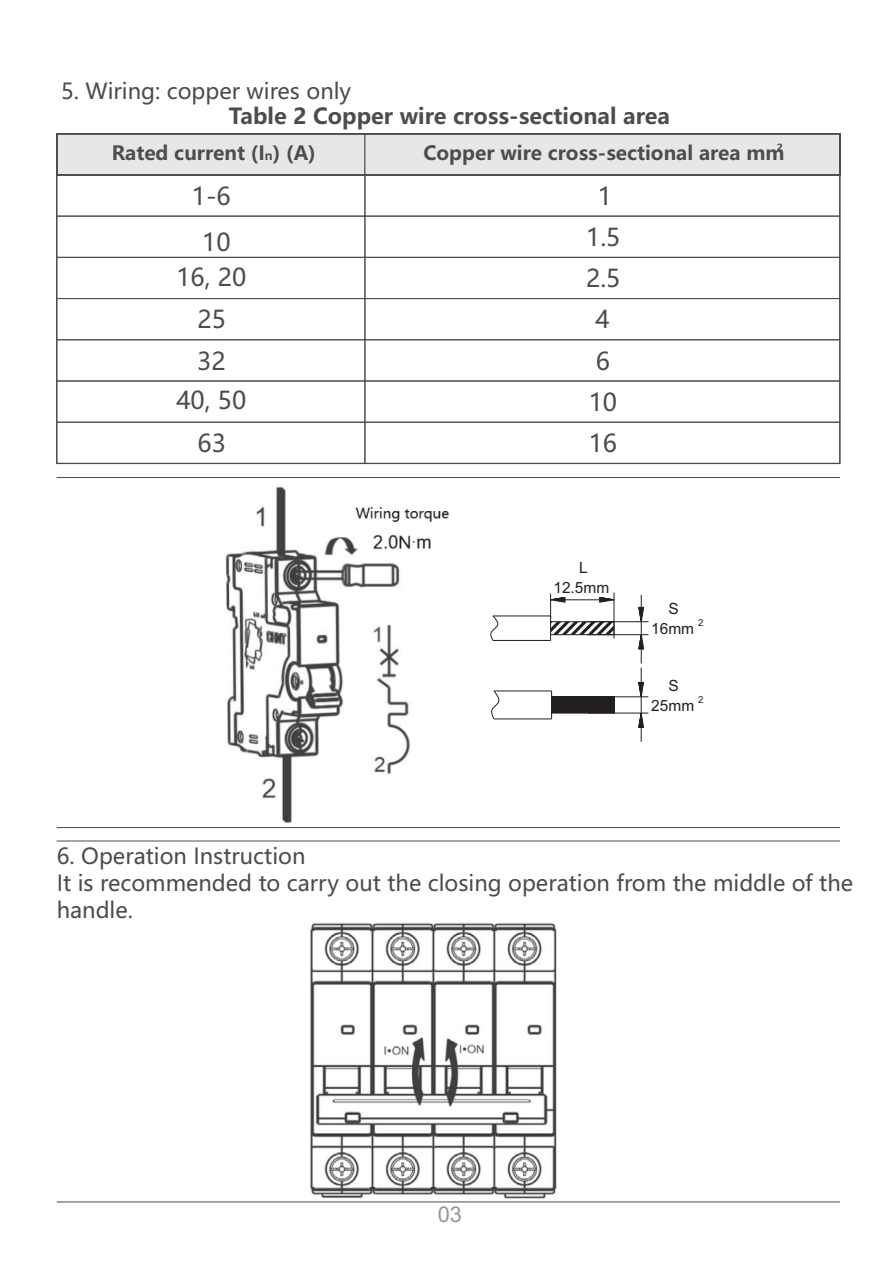
<style>
.page{position:relative;width:893px;height:1263px;background:#fff}
.page>*{position:absolute;margin:0;border:0;box-sizing:border-box;transform-origin:0 0}
.t1{font:24.3px "Microsoft Ya Hei";color:#4b4c4d}
.t2{font:21.75px/27px "Microsoft Ya Hei";color:#4b4c4d}
.t3{font:700 21.75px "Microsoft Ya Hei";color:#4b4c4d}
.t4{font:21.75px "Arial";color:#939598}
.t5{font:700 19.35px "Microsoft Ya Hei";color:#4b4c4d}
.t6{font:15.45px/19.8px "Arial";color:#231f20;text-align:center}
.t7{font:700 9.75px "Microsoft Ya Hei";color:#4b4c4d}
.t8{font:9.6px "Arial";color:#231f20}
.s1{font-size:12.15px}
</style>
<div class="page">
<img style="left:194px;top:487px;width:284px;height:342px">
<div style="left:430px;top:605px;width:30px;height:26px;background:#fff"></div>
<hr style="left:493px;top:640px;width:58px;height:1px;background:#231f20">
<hr style="left:493px;top:616px;width:58px;height:1px;background:#231f20">
<svg style="left:490px;top:615px;width:9px;height:26px"></svg>
<hr style="left:587px;top:621px;width:61px;height:1px;background:#231f20">
<hr style="left:587px;top:634px;width:61px;height:1px;background:#231f20">
<svg style="left:550px;top:593px;width:65px;height:47px"></svg>
<hr style="left:552px;top:696px;width:63px;height:1px;background:#231f20">
<hr style="left:552px;top:713px;width:63px;height:1px;background:#231f20">
<hr style="left:494px;top:719px;width:58px;height:1px;background:#231f20">
<svg style="left:551px;top:692px;width:1px;height:27px"></svg>
<hr style="left:494px;top:691px;width:58px;height:1px;background:#231f20">
<svg style="left:491px;top:690px;width:9px;height:29px"></svg>
<div style="left:552px;top:697px;width:63px;height:16px;background:#231f20"></div>
<hr style="left:588px;top:713px;width:60px;height:1px;background:#231f20">
<hr style="left:588px;top:696px;width:60px;height:1px;background:#231f20">
<svg style="left:638px;top:595px;width:6px;height:147px"></svg>
<div style="left:56px;top:216px;width:309px;height:42px;border:1px solid #4b4c4d"></div>
<div style="left:56px;top:257px;width:309px;height:42px;border:1px solid #4b4c4d"></div>
<div style="left:56px;top:298px;width:309px;height:42px;border:1px solid #4b4c4d"></div>
<div style="left:56px;top:339px;width:309px;height:42px;border:1px solid #4b4c4d"></div>
<div style="left:56px;top:381px;width:309px;height:41px;border:1px solid #4b4c4d"></div>
<div style="left:56px;top:422px;width:309px;height:42px;border:1px solid #4b4c4d"></div>
<hr style="left:57px;top:827px;width:783px;height:1px;background:#4b4c4d">
<hr style="left:57px;top:477px;width:783px;height:1px;background:#4b4c4d">
<div style="left:59px;top:135px;width:779px;height:39px;background:#e6e7e9"></div>
<div style="left:365px;top:216px;width:475px;height:42px;border:1px solid #4b4c4d"></div>
<div style="left:365px;top:257px;width:475px;height:42px;border:1px solid #4b4c4d"></div>
<div style="left:365px;top:298px;width:475px;height:42px;border:1px solid #4b4c4d"></div>
<div style="left:365px;top:339px;width:475px;height:42px;border:1px solid #4b4c4d"></div>
<div style="left:365px;top:381px;width:475px;height:41px;border:1px solid #4b4c4d"></div>
<div style="left:365px;top:422px;width:475px;height:42px;border:1px solid #4b4c4d"></div>
<div style="left:57px;top:133px;width:784px;height:43px;border:1px solid #4b4c4d"></div>
<img style="left:287px;top:922px;width:287px;height:281px">
<hr style="left:57px;top:840px;width:783px;height:1px;background:#4b4c4d">
<hr style="left:57px;top:1201px;width:783px;height:1px;background:#4b4c4d">
<p class="t2" style="left:61px;top:79px;width:292px">5. Wiring: copper wires only</p>
<p class="t3" style="left:229px;top:107px;width:443px">Table 2 Copper wire cross-sectional area</p>
<p class="t5" style="left:112px;top:145px;width:206px">Rated current (I<span class="s1">n</span>) (A)</p>
<p class="t7" style="left:777px;top:143px;width:7px">2</p>
<p class="t5" style="left:423px;top:145px;width:363px">Copper wire cross-sectional area mm</p>
<p class="t1" style="left:192px;top:185px;width:40px">1-6</p>
<p class="t1" style="left:598px;top:185px;width:16px">1</p>
<p class="t1" style="left:202px;top:231px;width:30px">10</p>
<p class="t1" style="left:586px;top:226px;width:36px">1.5</p>
<p class="t1" style="left:176px;top:266px;width:71px">16, 20</p>
<p class="t1" style="left:586px;top:267px;width:36px">2.5</p>
<p class="t1" style="left:197px;top:309px;width:30px">25</p>
<p class="t1" style="left:595px;top:309px;width:16px">4</p>
<p class="t1" style="left:197px;top:350px;width:30px">32</p>
<p class="t1" style="left:596px;top:350px;width:16px">6</p>
<p class="t1" style="left:176px;top:389px;width:71px">40, 50</p>
<p class="t1" style="left:589px;top:391px;width:30px">10</p>
<p class="t1" style="left:198px;top:432px;width:30px">63</p>
<p class="t1" style="left:589px;top:432px;width:30px">16</p>
<p class="t6" style="left:553px;top:559px;width:57px">L<br>12.5mm</p>
<p class="t6" style="left:651px;top:600px;width:44px">S<br>16mm</p>
<p class="t8" style="left:698px;top:619px;width:7px">2</p>
<p class="t6" style="left:651px;top:677px;width:44px">S<br>25mm</p>
<p class="t8" style="left:698px;top:696px;width:7px">2</p>
<p class="t2" style="left:57px;top:845px;width:798px">6. Operation Instruction<br>It is recommended to carry out the closing operation from the middle of the handle.</p>
<p class="t4" style="left:438px;top:1206px;width:26px">03</p>
</div>
